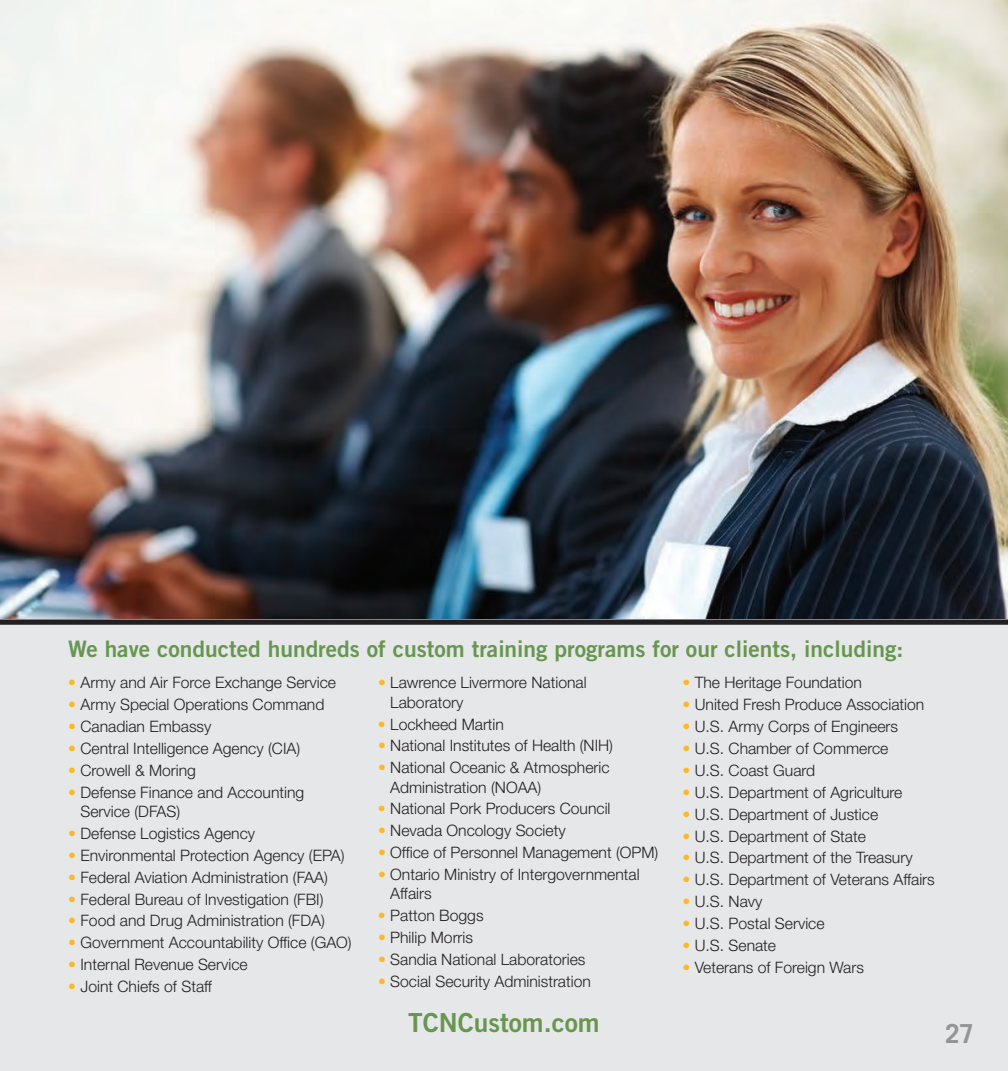
<style>
.page{position:relative;width:1008px;height:1071px;background:#fff}
.page>*{position:absolute;margin:0;border:0;box-sizing:border-box;transform-origin:0 0}
.t1{font:26.25px "Trade Gothic LT Std Bd 2";color:#67964f}
.t2{font:700 26.25px "Trade Gothic LT Std";color:#939598}
.t3{font:22.75px "Trade Gothic LT Std Bd 2";color:#67964f}
.t4{font:300 15.75px/19.2px "Helvetica Neue LT Std";color:#231f20}
.s1{color:#fcb825}
</style>
<div class="page">
<img style="left:0;top:0;width:1008px;height:620px">
<div style="left:0;top:620px;width:1008px;height:451px;background:#e6e7e9"></div>
<div style="left:0;top:620px;width:1008px;height:5px;background:#231f20"></div>
<p class="t3" style="left:68px;top:635px;width:837px">We have conducted hundreds of custom training programs for our clients, including:</p>
<p class="t4" style="left:68px;top:673px;width:269px"><span class="s1">•</span> Army and Air Force Exchange Service</p>
<p class="t4" style="left:68px;top:695px;width:258px"><span class="s1">•</span> Army Special Operations Command</p>
<p class="t4" style="left:68px;top:717px;width:145px"><span class="s1">•</span> Canadian Embassy</p>
<p class="t4" style="left:68px;top:739px;width:233px"><span class="s1">•</span> Central Intelligence Agency (CIA)</p>
<p class="t4" style="left:68px;top:760px;width:129px"><span class="s1">•</span> Crowell &amp; Moring</p>
<p class="t4" style="left:80px;top:782px;width:225px;text-indent:-12px"><span class="s1">•</span> Defense Finance and Accounting<br>Service (DFAS)</p>
<p class="t4" style="left:68px;top:823px;width:189px"><span class="s1">•</span> Defense Logistics Agency</p>
<p class="t4" style="left:68px;top:845px;width:278px"><span class="s1">•</span> Environmental Protection Agency (EPA)</p>
<p class="t4" style="left:68px;top:867px;width:261px"><span class="s1">•</span> Federal Aviation Administration (FAA)</p>
<p class="t4" style="left:68px;top:889px;width:257px"><span class="s1">•</span> Federal Bureau of Investigation (FBI)</p>
<p class="t4" style="left:68px;top:911px;width:258px"><span class="s1">•</span> Food and Drug Administration (FDA)</p>
<p class="t4" style="left:68px;top:933px;width:285px"><span class="s1">•</span> Government Accountability Office (GAO)</p>
<p class="t4" style="left:68px;top:955px;width:181px"><span class="s1">•</span> Internal Revenue Service</p>
<p class="t4" style="left:68px;top:977px;width:145px"><span class="s1">•</span> Joint Chiefs of Staff</p>
<p class="t4" style="left:390px;top:673px;width:198px;text-indent:-12px"><span class="s1">•</span> Lawrence Livermore National<br>Laboratory</p>
<p class="t4" style="left:378px;top:714px;width:128px"><span class="s1">•</span> Lockheed Martin</p>
<p class="t4" style="left:378px;top:736px;width:237px"><span class="s1">•</span> National Institutes of Health (NIH)</p>
<p class="t4" style="left:390px;top:758px;width:221px;text-indent:-12px"><span class="s1">•</span> National Oceanic &amp; Atmospheric<br>Administration (NOAA)</p>
<p class="t4" style="left:378px;top:799px;width:234px"><span class="s1">•</span> National Pork Producers Council</p>
<p class="t4" style="left:378px;top:821px;width:189px"><span class="s1">•</span> Nevada Oncology Society</p>
<p class="t4" style="left:378px;top:843px;width:282px"><span class="s1">•</span> Office of Personnel Management (OPM)</p>
<p class="t4" style="left:390px;top:865px;width:251px;text-indent:-12px"><span class="s1">•</span> Ontario Ministry of Intergovernmental<br>Affairs</p>
<p class="t4" style="left:378px;top:906px;width:107px"><span class="s1">•</span> Patton Boggs</p>
<p class="t4" style="left:378px;top:928px;width:97px"><span class="s1">•</span> Philip Morris</p>
<p class="t4" style="left:378px;top:949px;width:209px"><span class="s1">•</span> Sandia National Laboratories</p>
<p class="t4" style="left:378px;top:971px;width:214px"><span class="s1">•</span> Social Security Administration</p>
<p class="t4" style="left:682px;top:673px;width:181px"><span class="s1">•</span> The Heritage Foundation</p>
<p class="t4" style="left:682px;top:695px;width:243px"><span class="s1">•</span> United Fresh Produce Association</p>
<p class="t4" style="left:682px;top:717px;width:217px"><span class="s1">•</span> U.S. Army Corps of Engineers</p>
<p class="t4" style="left:682px;top:739px;width:207px"><span class="s1">•</span> U.S. Chamber of Commerce</p>
<p class="t4" style="left:682px;top:760px;width:134px"><span class="s1">•</span> U.S. Coast Guard</p>
<p class="t4" style="left:682px;top:782px;width:221px"><span class="s1">•</span> U.S. Department of Agriculture</p>
<p class="t4" style="left:682px;top:804px;width:197px"><span class="s1">•</span> U.S. Department of Justice</p>
<p class="t4" style="left:682px;top:826px;width:185px"><span class="s1">•</span> U.S. Department of State</p>
<p class="t4" style="left:682px;top:848px;width:232px"><span class="s1">•</span> U.S. Department of the Treasury</p>
<p class="t4" style="left:682px;top:870px;width:254px"><span class="s1">•</span> U.S. Department of Veterans Affairs</p>
<p class="t4" style="left:682px;top:892px;width:81px"><span class="s1">•</span> U.S. Navy</p>
<p class="t4" style="left:682px;top:914px;width:144px"><span class="s1">•</span> U.S. Postal Service</p>
<p class="t4" style="left:682px;top:935px;width:95px"><span class="s1">•</span> U.S. Senate</p>
<p class="t4" style="left:682px;top:957px;width:183px"><span class="s1">•</span> Veterans of Foreign Wars</p>
<p class="t1" style="left:408px;top:1007px;width:193px">TCNCustom.com</p>
<p class="t2" style="left:945px;top:1017px;width:31px">27</p>
</div>
